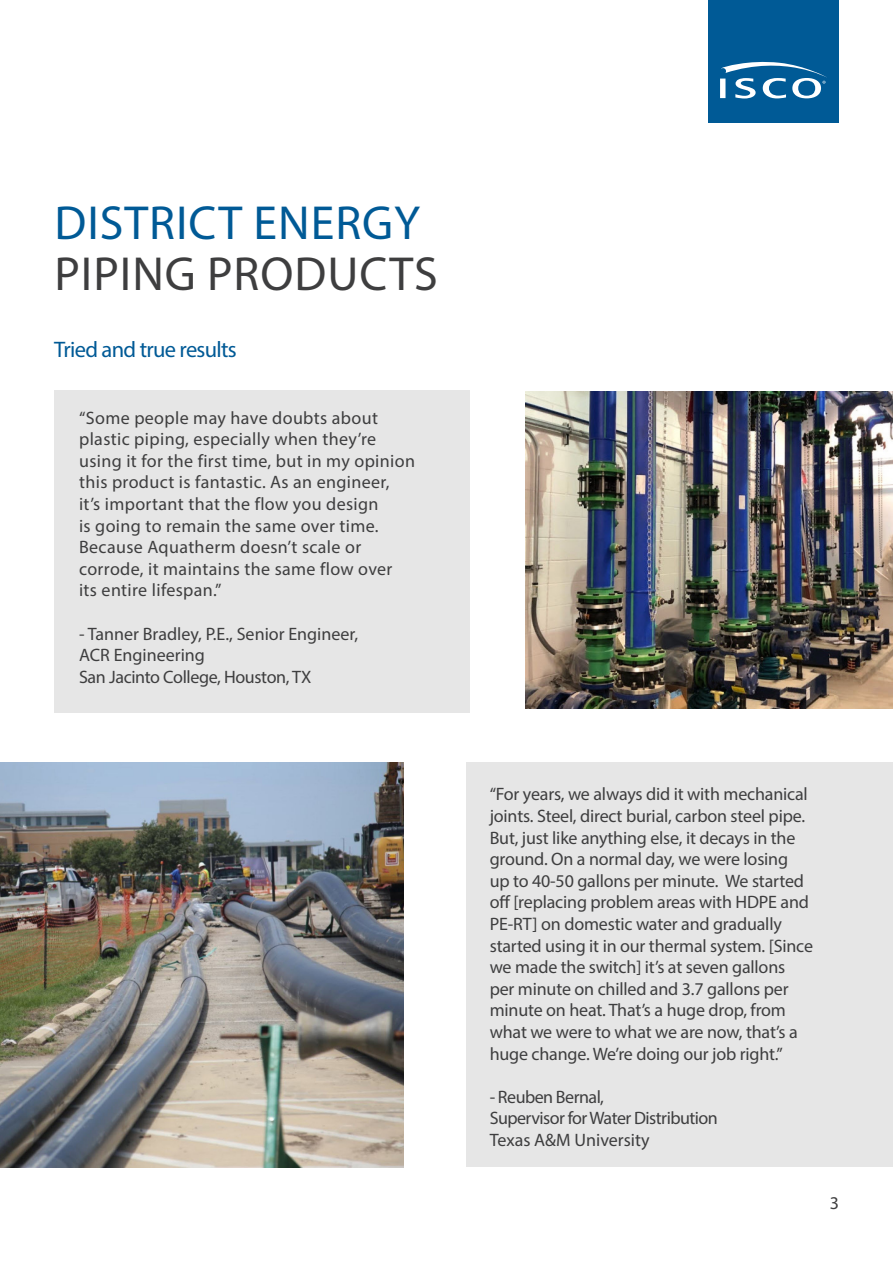
<style>
.page{position:relative;width:893px;height:1263px;background:#fff}
.page>*{position:absolute;margin:0;border:0;box-sizing:border-box;transform-origin:0 0}
.Text_Left_Justify{font:48px/51.6px "Myriad Pro";letter-spacing:.02em;color:#005a96}
.Text_Left_Justify-2{font:22.5px "Myriad Pro";letter-spacing:-.03em;color:#005a96}
.Text_Left_Justify-3{font:18px/21.6px "Myriad Pro";letter-spacing:-.01em;color:#3e3e3f}
.Text_Left_Justify-4{font:18px/21.6px "Myriad Pro";letter-spacing:.02em;color:#3e3e3f}
.Text_Left_Justify-5{font:18px/21.6px "Myriad Pro";letter-spacing:-.03em;color:#3e3e3f}
.s1{color:#3e3e3f}
</style>
<div class="page">
<img style="left:0;top:762px;width:404px;height:405px">
<div style="left:708px;top:0;width:131px;height:123px;background:#005a96"></div>
<div style="left:720px;top:79px;width:5px;height:19px;background:#eff4f8"></div>
<svg style="left:721px;top:61px;width:106px;height:37px"></svg>
<div style="left:466px;top:762px;width:427px;height:405px;background:#e6e6e6"></div>
<div style="left:54px;top:390px;width:416px;height:323px;background:#e6e6e6"></div>
<img style="left:525px;top:391px;width:368px;height:317px">
<p class="Text_Left_Justify" style="left:54px;top:196px;width:385px">DISTRICT ENERGY<br><span class="s1">PIPING PRODUCTS</span></p>
<p class="Text_Left_Justify-2" style="left:54px;top:336px;width:184px">Tried and true results</p>
<p class="Text_Left_Justify-4" style="left:79px;top:406px;width:337px">“Some people may have doubts about plastic piping, especially when they’re using it for the first time, but in my opinion this product is fantastic. As an engineer, it’s important that the flow you design<br>is going to remain the same over time.<br>Because Aquatherm doesn’t scale or corrode, it maintains the same flow over<br>its entire lifespan.”</p>
<p class="Text_Left_Justify-3" style="left:79px;top:622px;width:281px">- Tanner Bradley, P.E., Senior Engineer,<br>ACR Engineering</p>
<p class="Text_Left_Justify-3" style="left:79px;top:666px;width:234px">San Jacinto College, Houston, TX</p>
<p class="Text_Left_Justify-3" style="left:490px;top:783px;width:325px">“For years, we always did it with mechanical joints. Steel, direct burial, carbon steel pipe.<br>But, just like anything else, it decays in the ground. On a normal day, we were losing<br>up to 40-50 gallons per minute. We started off [replacing problem areas with HDPE and PE-RT] on domestic water and gradually started using it in our thermal system. [Since we made the switch] it’s at seven gallons per minute on chilled and 3.7 gallons per minute on heat. That’s a huge drop, from what we were to what we are now, that’s a huge change. We’re doing our job right.”</p>
<p class="Text_Left_Justify-5" style="left:490px;top:1086px;width:230px">- Reuben Bernal,<br>Supervisor for Water Distribution</p>
<p class="Text_Left_Justify-3" style="left:490px;top:1129px;width:161px">Texas A&amp;M University</p>
<p class="Text_Left_Justify-3" style="left:830px;top:1192px;width:11px">3</p>
</div>
